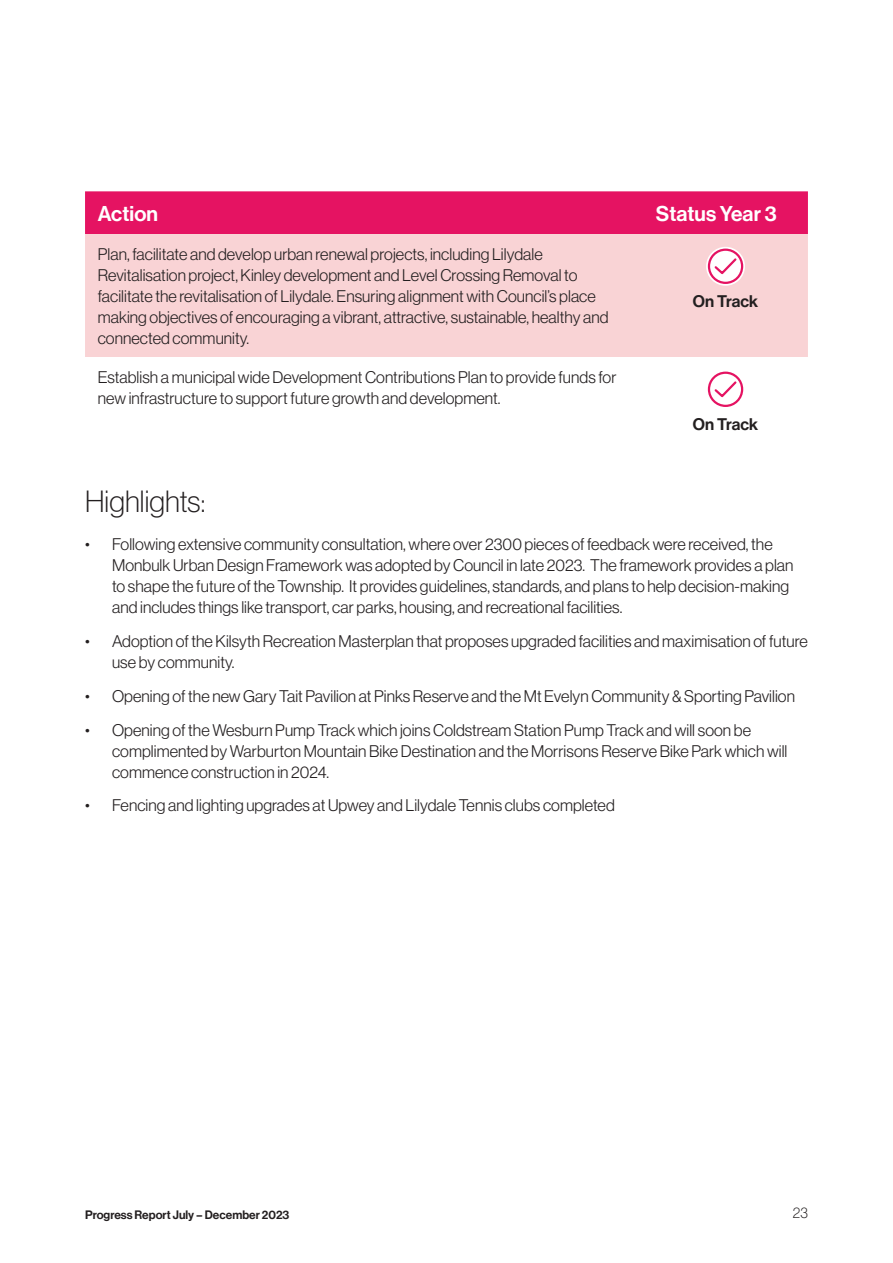
<style>
.page{position:relative;width:893px;height:1263px;background:#fff}
.page>*{position:absolute;margin:0;border:0;box-sizing:border-box;transform-origin:0 0}
.t1{font:100 30px "Neue Haas Display";letter-spacing:.005em;color:#231f20}
.t2{font:21px "Neue Haas Display Mediu";letter-spacing:.005em;color:#fff}
.Copy{font:300 16.5px/21px "Neue Haas Display";letter-spacing:.005em;color:#231f20}
.Copy-2{font:16.5px "Neue Haas Display Mediu";letter-spacing:.005em;color:#231f20}
.t3{font:100 15px "Neue Haas Display";color:#231f20}
.t4{font:12px "Neue Haas Display Mediu";color:#231f20}
</style>
<div class="page">
<div style="left:85px;top:191px;width:723px;height:43px;background:#e51362"></div>
<div style="left:85px;top:234px;width:723px;height:123px;background:#f9d3d5"></div>
<svg style="left:706px;top:247px;width:39px;height:39px"></svg>
<div style="left:708px;top:249px;width:35px;height:35px;border:2px solid #e51362;border-radius:50%"></div>
<svg style="left:712px;top:256px;width:27px;height:20px"></svg>
<svg style="left:706px;top:370px;width:39px;height:39px"></svg>
<div style="left:708px;top:372px;width:35px;height:35px;border:2px solid #e51362;border-radius:50%"></div>
<svg style="left:712px;top:379px;width:27px;height:20px"></svg>
<h3 class="t2" style="left:98px;top:202px;width:62px">Action</h3>
<h3 class="t2" style="left:656px;top:202px;width:122px">Status Year 3</h3>
<p class="Copy" style="left:98px;top:244px;width:512px">Plan, facilitate and develop urban renewal projects, including Lilydale Revitalisation project, Kinley development and Level Crossing Removal to facilitate the revitalisation of Lilydale. Ensuring alignment with Council’s place making objectives of encouraging a vibrant, attractive, sustainable, healthy and connected community.</p>
<p class="Copy-2" style="left:693px;top:291px;width:67px">On Track</p>
<p class="Copy" style="left:98px;top:367px;width:520px">Establish a municipal wide Development Contributions Plan to provide funds for new infrastructure to support future growth and development.</p>
<p class="Copy-2" style="left:693px;top:414px;width:67px">On Track</p>
<h2 class="t1" style="left:85px;top:485px;width:122px">Highlights:</h2>
<p class="Copy" style="left:112px;top:534px;width:683px;text-indent:-27px">• Following extensive community consultation, where over 2300 pieces of feedback were received, the Monbulk Urban Design Framework was adopted by Council in late 2023. The framework provides a plan to shape the future of the Township. It provides guidelines, standards, and plans to help decision-making and includes things like transport, car parks, housing, and recreational facilities.</p>
<p class="Copy" style="left:112px;top:631px;width:697px;text-indent:-27px">• Adoption of the Kilsyth Recreation Masterplan that proposes upgraded facilities and maximisation of future use by community.</p>
<p class="Copy" style="left:85px;top:685px;width:711px">• Opening of the new Gary Tait Pavilion at Pinks Reserve and the Mt Evelyn Community &amp; Sporting Pavilion</p>
<p class="Copy" style="left:112px;top:719px;width:677px;text-indent:-27px">• Opening of the Wesburn Pump Track which joins Coldstream Station Pump Track and will soon be complimented by Warburton Mountain Bike Destination and the Morrisons Reserve Bike Park which will commence construction in 2024.</p>
<p class="Copy" style="left:85px;top:795px;width:531px">• Fencing and lighting upgrades at Upwey and Lilydale Tennis clubs completed</p>
<p class="t4" style="left:85px;top:1207px;width:206px">Progress Report July – December 2023</p>
<p class="t3" style="left:793px;top:1204px;width:16px">23</p>
</div>
